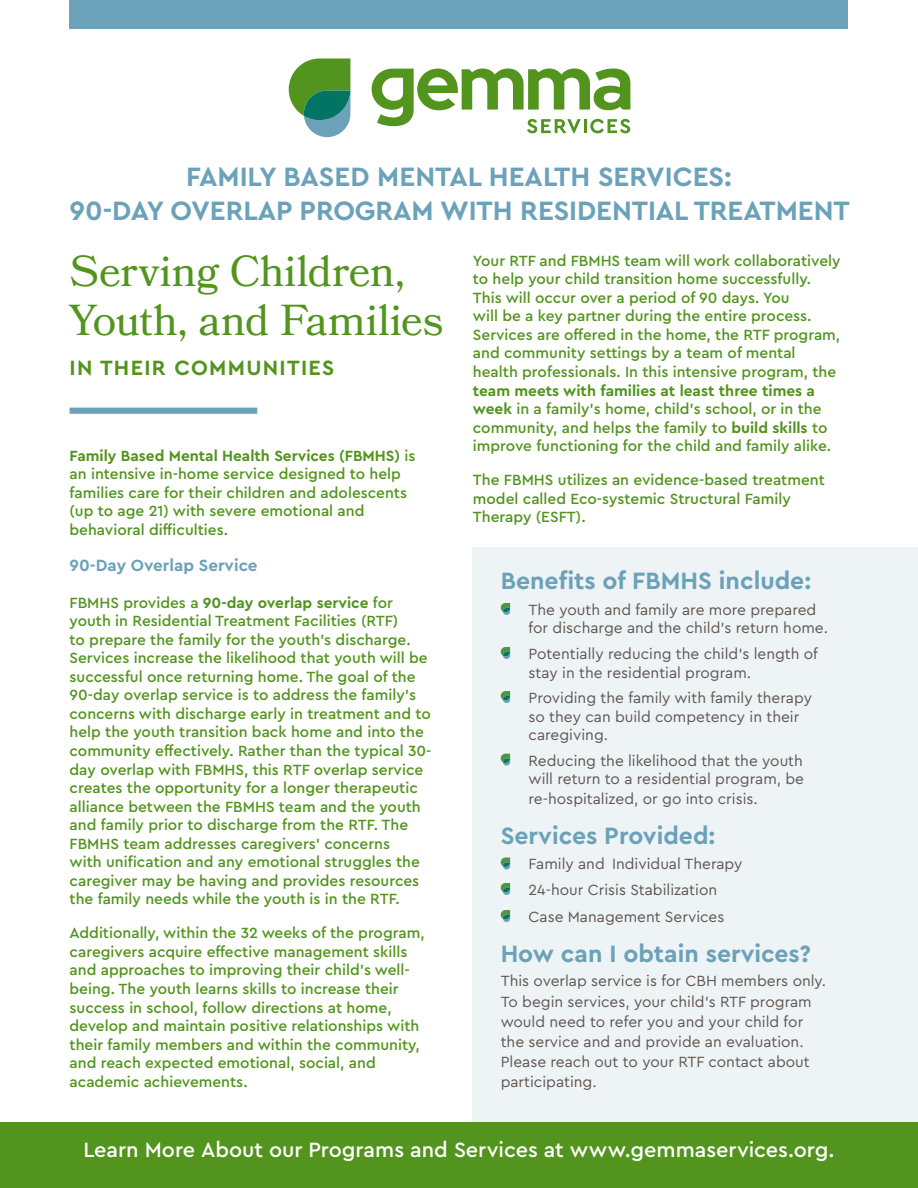
<style>
.page{position:relative;width:918px;height:1188px;background:#fff}
.page>*{position:absolute;margin:0;border:0;box-sizing:border-box;transform-origin:0 0}
.t1{font:43.2px/49.5px "Bookmania";color:#52941d}
.t2{font:700 27.75px/33.5px "Cera Pro";letter-spacing:-.005em;color:#6ba2b9;text-align:center}
.t3{font:700 24.75px "Cera Pro";color:#6ba2b9}
.t4{font:500 21.6px "Cera Pro";color:#fff}
.t5{font:700 21.6px "Cera Pro";letter-spacing:.06em;color:#52941d}
.t6{font:700 16.95px "Cera Pro";color:#6ba2b9}
.t7{font:500 15.45px/18.6px "Cera Pro";color:#52941d}
.t8{font:15.45px/18.6px "Cera Pro";color:#605651}
.s1{font-weight:700}
</style>
<div class="page">
<div style="left:473px;top:547px;width:445px;height:641px;background:#eef3f5"></div>
<svg style="left:289px;top:58px;width:61px;height:79px"></svg>
<svg style="left:372px;top:69px;width:258px;height:64px"></svg>
<div style="left:70px;top:0;width:778px;height:28px;background:#6ba2b9"></div>
<div style="left:0;top:1123px;width:918px;height:65px;background:#52941d"></div>
<svg style="left:501px;top:603px;width:9px;height:12px"></svg>
<svg style="left:501px;top:647px;width:9px;height:12px"></svg>
<svg style="left:501px;top:691px;width:9px;height:12px"></svg>
<svg style="left:501px;top:754px;width:9px;height:12px"></svg>
<svg style="left:501px;top:858px;width:9px;height:11px"></svg>
<svg style="left:501px;top:883px;width:9px;height:12px"></svg>
<svg style="left:501px;top:910px;width:9px;height:12px"></svg>
<div style="left:70px;top:408px;width:187px;height:6px;background:#6ba2b9"></div>
<h2 class="t2" style="left:70px;top:159px;width:782px">Family Based Mental Health Services:<br>90-Day Overlap Program with Residential Treatment</h2>
<h1 class="t1" style="left:70px;top:246px;width:375px">Serving Children,<br>Youth, and Families</h1>
<h3 class="t5" style="left:70px;top:353px;width:266px">in Their Communities</h3>
<p class="t7" style="left:70px;top:445px;width:348px"><span class="s1">Family Based Mental Health Services (FBMHS)</span> is an intensive in-home service designed to help families care for their children and adolescents (up to age 21) with severe emotional and behavioral difficulties.</p>
<p class="t6" style="left:70px;top:554px;width:190px">90-Day Overlap Service</p>
<p class="t7" style="left:70px;top:593px;width:363px">FBMHS provides a <span class="s1">90-day overlap service</span> for youth in Residential Treatment Facilities (RTF)<br>to prepare the family for the youth’s discharge.<br>Services increase the likelihood that youth will be successful once returning home. The goal of the 90-day overlap service is to address the family’s concerns with discharge early in treatment and to help the youth transition back home and into the community effectively. Rather than the typical 30- day overlap with FBMHS, this RTF overlap service creates the opportunity for a longer therapeutic alliance between the FBMHS team and the youth and family prior to discharge from the RTF. The FBMHS team addresses caregivers’ concerns<br>with unification and any emotional struggles the caregiver may be having and provides resources the family needs while the youth is in the RTF.</p>
<p class="t7" style="left:70px;top:923px;width:357px">Additionally, within the 32 weeks of the program, caregivers acquire effective management skills and approaches to improving their child’s well&shy;being. The youth learns skills to increase their success in school, follow directions at home, develop and maintain positive relationships with their family members and within the community, and reach expected emotional, social, and academic achievements.</p>
<p class="t7" style="left:473px;top:251px;width:369px">Your RTF and FBMHS team will work collaboratively to help your child transition home successfully.<br>This will occur over a period of 90 days. You<br>will be a key partner during the entire process.<br>Services are offered in the home, the RTF program, and community settings by a team of mental health professionals. In this intensive program, the</p>
<p class="t7" style="left:473px;top:380px;width:360px"><span class="s1">team meets with families at least three times a week</span> in a family’s home, child’s school, or in the community, and helps the family to <span class="s1">build skills</span> to improve functioning for the child and family alike.</p>
<p class="t7" style="left:473px;top:470px;width:354px">The FBMHS utilizes an evidence-based treatment model called Eco-systemic Structural Family<br>Therapy (ESFT).</p>
<h3 class="t3" style="left:501px;top:565px;width:312px">Benefits of FBMHS include:</h3>
<p class="t8" style="left:529px;top:600px;width:301px">The youth and family are more prepared for discharge and the child’s return home.</p>
<p class="t8" style="left:529px;top:644px;width:291px">Potentially reducing the child’s length of stay in the residential program.</p>
<p class="t8" style="left:529px;top:688px;width:285px">Providing the family with family therapy so they can build competency in their caregiving.</p>
<p class="t8" style="left:529px;top:750px;width:277px">Reducing the likelihood that the youth will return to a residential program, be</p>
<p class="t8" style="left:529px;top:789px;width:231px">re-hospitalized, or go into crisis.</p>
<h3 class="t3" style="left:501px;top:819px;width:216px">Services Provided:</h3>
<p class="t8" style="left:529px;top:851px;width:216px;line-height:25.5px">Family and Individual Therapy<br>24-hour Crisis Stabilization</p>
<p class="t8" style="left:529px;top:907px;width:197px">Case Management Services</p>
<h3 class="t3" style="left:501px;top:937px;width:312px">How can I obtain services?</h3>
<p class="t8" style="left:501px;top:971px;width:327px;line-height:20.1px">This overlap service is for CBH members only.<br>To begin services, your child’s RTF program would need to refer you and your child for the service and and provide an evaluation.<br>Please reach out to your RTF contact about participating.</p>
<h3 class="t4" style="left:84px;top:1135px;width:753px">Learn More About our Programs and Services at www.gemmaservices.org.</h3>
</div>
